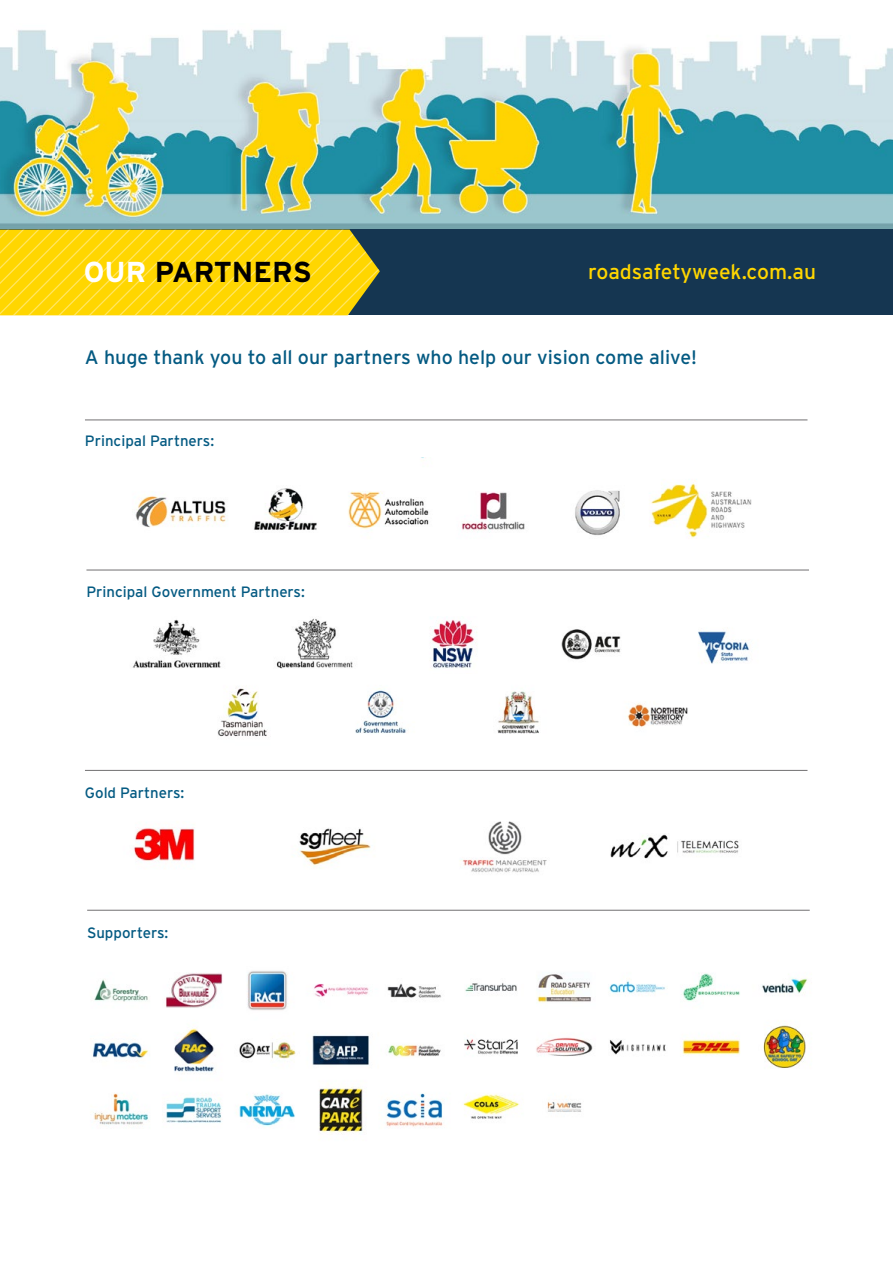
<style>
.page{position:relative;width:893px;height:1263px;background:#fff}
.page>*{position:absolute;margin:0;border:0;box-sizing:border-box;transform-origin:0 0}
.t1{font:700 28.8px "Interstate";color:#000}
.t2{font:21px "Interstate";letter-spacing:-.005em;color:#ffd600}
.t3{font:19.5px "Interstate";color:#045a82}
.t4{font:15px "Interstate";color:#045a82}
.s1{color:#fff}
</style>
<div class="page">
<img style="left:0;top:29px;width:893px;height:201px">
<hr style="left:85px;top:420px;width:722px;height:1px;background:#717071">
<hr style="left:85px;top:770px;width:722px;height:1px;background:#717071">
<div style="left:0;top:230px;width:893px;height:85px;background:#153651"></div>
<svg style="left:0;top:230px;width:380px;height:85px;background:#f6d10d"></svg>
<hr style="left:86px;top:570px;width:723px;height:1px;background:#717071">
<img style="left:135px;top:457px;width:617px;height:81px">
<img style="left:133px;top:821px;width:606px;height:52px">
<hr style="left:87px;top:910px;width:723px;height:1px;background:#717071">
<img style="left:93px;top:971px;width:350px;height:163px">
<img style="left:463px;top:973px;width:345px;height:146px">
<img style="left:132px;top:618px;width:489px;height:51px">
<img style="left:217px;top:687px;width:322px;height:50px">
<img style="left:627px;top:703px;width:61px;height:24px">
<img style="left:698px;top:631px;width:51px;height:33px">
<h1 class="t1" style="left:84px;top:256px;width:229px"><span class="s1">OUR</span> PARTNERS</h1>
<h2 class="t2" style="left:588px;top:260px;width:229px">roadsafetyweek.com.au</h2>
<h3 class="t3" style="left:85px;top:346px;width:614px">A huge thank you to all our partners who help our vision come alive!</h3>
<p class="t4" style="left:85px;top:432px;width:131px">Principal Partners:</p>
<p class="t4" style="left:86px;top:583px;width:220px">Principal Government Partners:</p>
<p class="t4" style="left:85px;top:784px;width:101px">Gold Partners:</p>
<p class="t4" style="left:87px;top:924px;width:83px">Supporters:</p>
</div>
